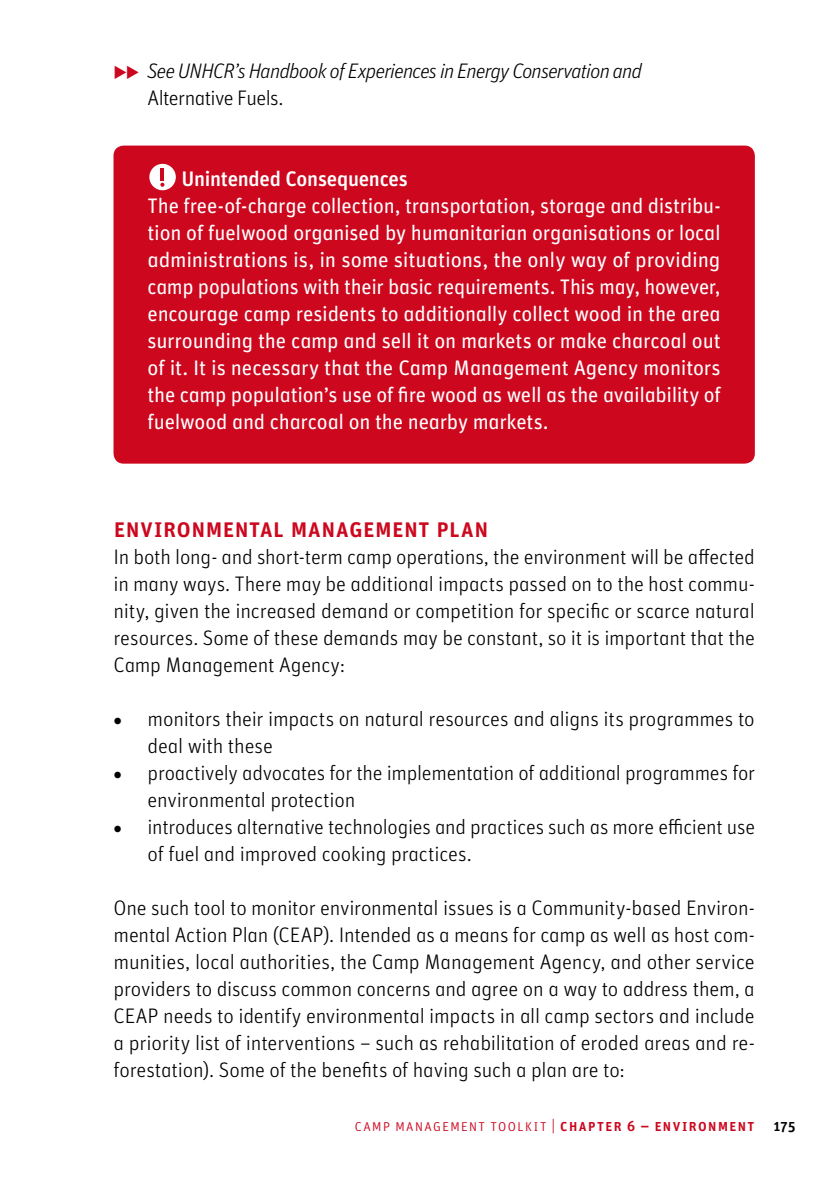
<style>
.page{position:relative;width:840px;height:1191px;background:#fff}
.page>*{position:absolute;margin:0;border:0;box-sizing:border-box;transform-origin:0 0}
.t1{font:26px "Unit Medium SC";letter-spacing:-.015em;color:#cc071e}
.t2{font:21px/27px "Unit Light Alternate";letter-spacing:-.01em;color:#000}
.t3{font:21px/27px "Unit Regular Alternate";letter-spacing:-.01em;color:#fff;text-align:justify}
.t4{font:italic 21px/27px "Unit Light Alternate";letter-spacing:-.035em;color:#000}
.t5{font:21px "Unit Medium Alternate";letter-spacing:-.015em;color:#fff}
.t6{font:16px "Unit Light SC";letter-spacing:.05em;color:#cc071e}
.s1{color:#cc071e}
.s2{font-style:normal}
.s3{font-family:"Unit";font-weight:700}
.s4{font-family:"Unit Medium SC"}
.s5{font-family:"Unit Medium SC";color:#000}
</style>
<div class="page">
<div style="left:113px;top:146px;width:641px;height:317px;background:#cc071e;border-radius:10px"></div>
<div style="left:149px;top:164px;width:27px;height:26px;background:#fff;border-radius:50%"></div>
<hr style="left:160px;top:168px;width:4px;height:12px;background:#cc071e">
<svg style="left:160px;top:183px;width:4px;height:4px"></svg>
<p class="t4" style="left:147px;top:57px;width:496px;text-indent:-34px"><span class="s1">◆◆</span> See UNHCR’s Handbook of Experiences in Energy Conservation and<br><span class="s2">Alternative Fuels.</span></p>
<p class="t5" style="left:181px;top:166px;width:227px">Unintended Consequences</p>
<p class="t3" style="left:147px;top:192px;width:574px">The free-of-charge collection, transportation, storage and distribu&shy;tion of fuelwood organised by humanitarian organisations or local administrations is, in some situations, the only way of providing camp populations with their basic requirements. This may, however, encourage camp residents to additionally collect wood in the area surrounding the camp and sell it on markets or make charcoal out of it. It is necessary that the Camp Management Agency monitors the camp population’s use of fire wood as well as the availability of fuelwood and charcoal on the nearby markets.</p>
<p class="t1" style="left:113px;top:512px;width:376px">environmental management plan</p>
<p class="t2" style="left:113px;top:543px;width:642px;text-align:justify">In both long- and short-term camp operations, the environment will be affected in many ways. There may be additional impacts passed on to the host commu&shy;nity, given the increased demand or competition for specific or scarce natural resources. Some of these demands may be constant, so it is important that the Camp Management Agency:</p>
<p class="t2" style="left:147px;top:705px;width:608px;text-indent:-34px"><span class="s3">•</span> monitors their impacts on natural resources and aligns its programmes to deal with these</p>
<p class="t2" style="left:147px;top:759px;width:608px;text-indent:-34px"><span class="s3">•</span> proactively advocates for the implementation of additional programmes for environmental protection</p>
<p class="t2" style="left:147px;top:813px;width:609px;text-indent:-34px"><span class="s3">•</span> introduces alternative technologies and practices such as more efficient use of fuel and improved cooking practices.</p>
<p class="t2" style="left:113px;top:894px;width:642px;text-align:justify">One such tool to monitor environmental issues is a Community-based Environ&shy;mental Action Plan (CEAP). Intended as a means for camp as well as host com&shy;munities, local authorities, the Camp Management Agency, and other service providers to discuss common concerns and agree on a way to address them, a CEAP needs to identify environmental impacts in all camp sectors and include a priority list of interventions – such as rehabilitation of eroded areas and re&shy;forestation). Some of the benefits of having such a plan are to:</p>
<p class="t6" style="left:354px;top:1116px;width:442px">camp management toolkit | <span class="s4">chapter 6 – environment</span> <span class="s5">175</span></p>
</div>
